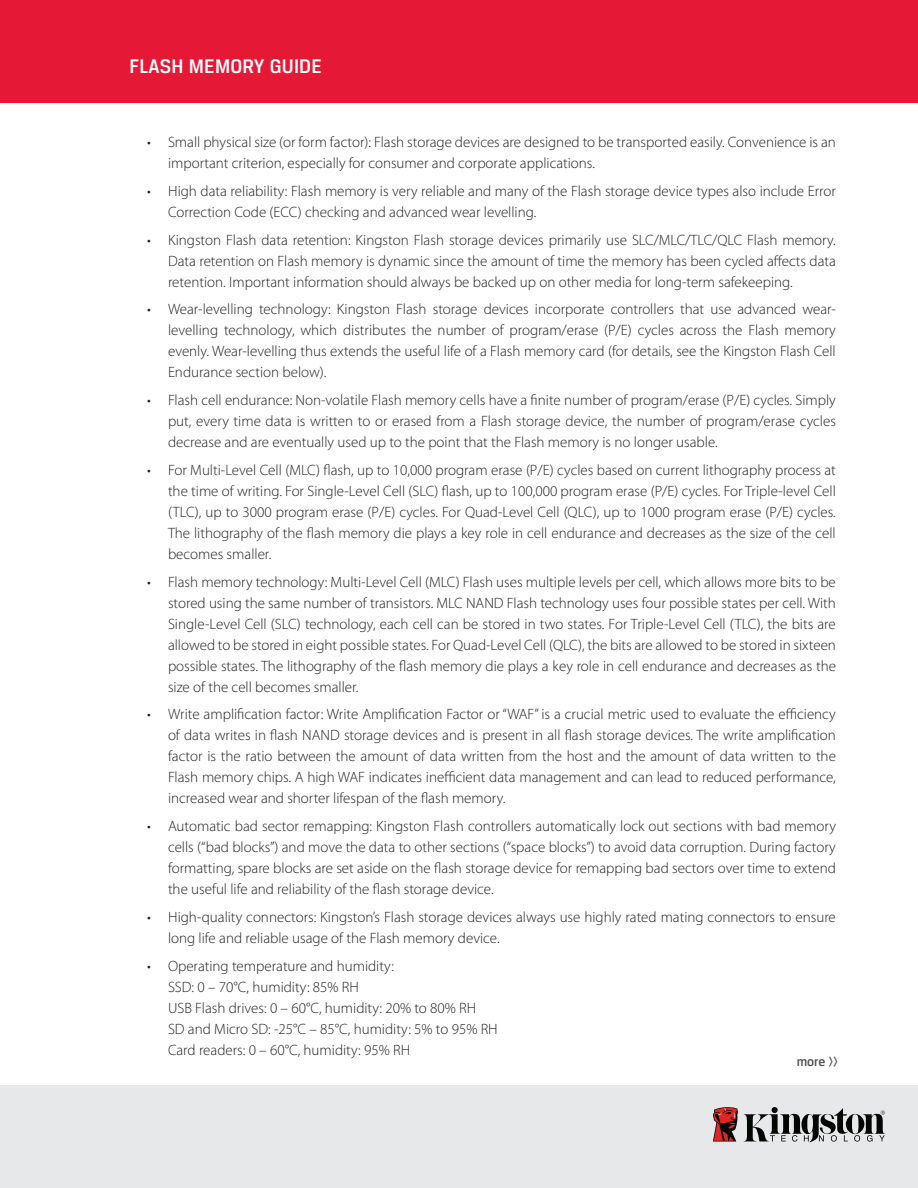
<style>
.page{position:relative;width:918px;height:1188px;background:#fff}
.page>*{position:absolute;margin:0;border:0;box-sizing:border-box;transform-origin:0 0}
.t1{font:500 21px "Breuer Text";letter-spacing:.01em;color:#fff}
.t2{font:300 15px/21px "Myriad Pro";color:#231f20;text-align:justify}
.t3{font:500 13.5px "Breuer Text";color:#525051}
</style>
<div class="page">
<div style="left:0;top:0;width:918px;height:103px;background:#e51836"></div>
<div style="left:0;top:1085px;width:918px;height:103px;background:#e6e8ea"></div>
<svg style="left:744px;top:1107px;width:141px;height:35px"></svg>
<svg style="left:713px;top:1107px;width:25px;height:35px"></svg>
<h1 class="t1" style="left:130px;top:55px;width:194px">FLASH MEMORY GUIDE</h1>
<p class="t2" style="left:168px;top:131px;width:669px;text-indent:-21px">• Small physical size (or form factor): Flash storage devices are designed to be transported easily. Convenience is an important criterion, especially for consumer and corporate applications.</p>
<p class="t2" style="left:168px;top:180px;width:669px;text-indent:-21px">• High data reliability: Flash memory is very reliable and many of the Flash storage device types also include Error<br>Correction Code (ECC) checking and advanced wear levelling.</p>
<p class="t2" style="left:168px;top:229px;width:670px;text-indent:-21px">• Kingston Flash data retention: Kingston Flash storage devices primarily use SLC/MLC/TLC/QLC Flash memory.<br>Data retention on Flash memory is dynamic since the amount of time the memory has been cycled affects data retention. Important information should always be backed up on other media for long-term safekeeping.</p>
<p class="t2" style="left:168px;top:299px;width:669px;text-indent:-21px">• Wear-levelling technology: Kingston Flash storage devices incorporate controllers that use advanced wear&shy;levelling technology, which distributes the number of program/erase (P/E) cycles across the Flash memory evenly. Wear-levelling thus extends the useful life of a Flash memory card (for details, see the Kingston Flash Cell Endurance section below).</p>
<p class="t2" style="left:168px;top:389px;width:669px;text-indent:-21px">• Flash cell endurance: Non-volatile Flash memory cells have a finite number of program/erase (P/E) cycles. Simply put, every time data is written to or erased from a Flash storage device, the number of program/erase cycles decrease and are eventually used up to the point that the Flash memory is no longer usable.</p>
<p class="t2" style="left:168px;top:459px;width:669px;text-indent:-21px">• For Multi-Level Cell (MLC) flash, up to 10,000 program erase (P/E) cycles based on current lithography process at the time of writing. For Single-Level Cell (SLC) flash, up to 100,000 program erase (P/E) cycles. For Triple-level Cell (TLC), up to 3000 program erase (P/E) cycles. For Quad-Level Cell (QLC), up to 1000 program erase (P/E) cycles.<br>The lithography of the flash memory die plays a key role in cell endurance and decreases as the size of the cell becomes smaller.</p>
<p class="t2" style="left:168px;top:571px;width:670px;text-indent:-21px">• Flash memory technology: Multi-Level Cell (MLC) Flash uses multiple levels per cell, which allows more bits to be stored using the same number of transistors. MLC NAND Flash technology uses four possible states per cell. With Single-Level Cell (SLC) technology, each cell can be stored in two states. For Triple-Level Cell (TLC), the bits are allowed to be stored in eight possible states. For Quad-Level Cell (QLC), the bits are allowed to be stored in sixteen possible states. The lithography of the flash memory die plays a key role in cell endurance and decreases as the size of the cell becomes smaller.</p>
<p class="t2" style="left:168px;top:704px;width:669px;text-indent:-21px">• Write amplification factor: Write Amplification Factor or “WAF” is a crucial metric used to evaluate the efficiency of data writes in flash NAND storage devices and is present in all flash storage devices. The write amplification factor is the ratio between the amount of data written from the host and the amount of data written to the Flash memory chips. A high WAF indicates inefficient data management and can lead to reduced performance, increased wear and shorter lifespan of the flash memory.</p>
<p class="t2" style="left:168px;top:815px;width:669px;text-indent:-21px">• Automatic bad sector remapping: Kingston Flash controllers automatically lock out sections with bad memory cells (“bad blocks”) and move the data to other sections (“space blocks”) to avoid data corruption. During factory formatting, spare blocks are set aside on the flash storage device for remapping bad sectors over time to extend the useful life and reliability of the flash storage device.</p>
<p class="t2" style="left:168px;top:906px;width:669px;text-indent:-21px">• High-quality connectors: Kingston’s Flash storage devices always use highly rated mating connectors to ensure long life and reliable usage of the Flash memory device.</p>
<p class="t2" style="left:168px;top:955px;width:331px;text-align:left;text-indent:-21px">• Operating temperature and humidity:<br>SSD: 0 – 70°C, humidity: 85% RH<br>USB Flash drives: 0 – 60°C, humidity: 20% to 80% RH<br>SD and Micro SD: -25°C – 85°C, humidity: 5% to 95% RH Card readers: 0 – 60°C, humidity: 95% RH</p>
<p class="t3" style="left:797px;top:1054px;width:43px">more &gt;&gt;</p>
</div>
